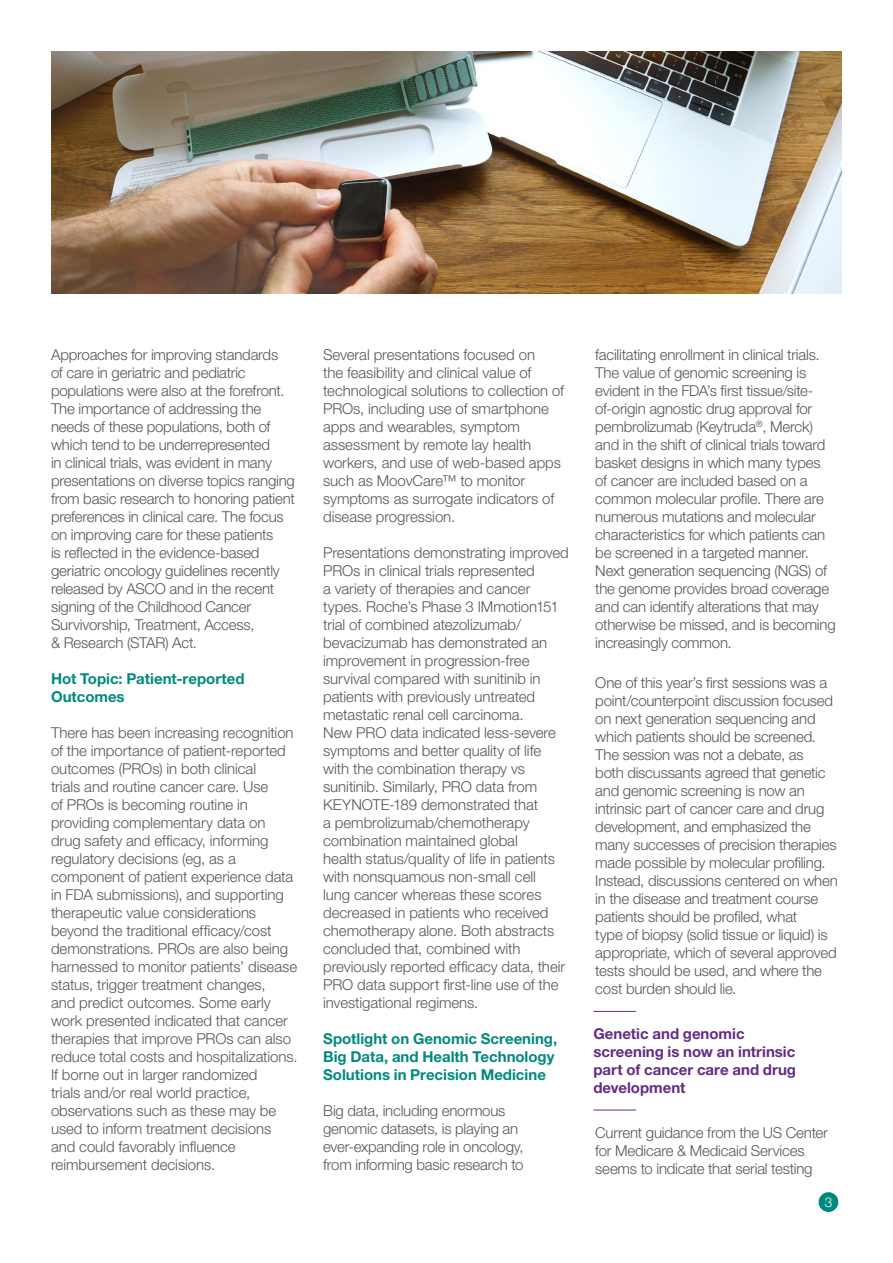
<style>
.page{position:relative;width:893px;height:1263px;background:#fff}
.page>*{position:absolute;margin:0;border:0;box-sizing:border-box;transform-origin:0 0}
.t1{font:300 15px/18px "Helvetica Neue LT Std";letter-spacing:-.01em;color:#575756}
.t2{font:700 15px/18px "Helvetica Neue LT Std";color:#008a7d}
.t3{font:700 15px/18px "Helvetica Neue LT Std";color:#632b86}
.t4{font:300 13.5px "Helvetica Neue";color:#fff}
</style>
<div class="page">
<div style="left:819px;top:1192px;width:19px;height:20px;background:#008a7d;border-radius:50%"></div>
<img style="left:51px;top:51px;width:791px;height:242px">
<hr style="left:593px;top:1110px;width:43px;height:1px;background:#632b86">
<hr style="left:593px;top:1011px;width:43px;height:1px;background:#632b86">
<p class="t1" style="left:51px;top:345px;width:245px">Approaches for improving standards<br>of care in geriatric and pediatric populations were also at the forefront.<br>The importance of addressing the needs of these populations, both of which tend to be underrepresented<br>in clinical trials, was evident in many presentations on diverse topics ranging from basic research to honoring patient preferences in clinical care. The focus on improving care for these patients<br>is reflected in the evidence-based geriatric oncology guidelines recently released by ASCO and in the recent signing of the Childhood Cancer Survivorship, Treatment, Access,<br>&amp; Research (STAR) Act.</p>
<p class="t2" style="left:51px;top:669px;width:195px">Hot Topic: Patient-reported<br>Outcomes</p>
<p class="t1" style="left:51px;top:723px;width:248px">There has been increasing recognition of the importance of patient-reported outcomes (PROs) in both clinical<br>trials and routine cancer care. Use<br>of PROs is becoming routine in providing complementary data on drug safety and efficacy, informing regulatory decisions (eg, as a component of patient experience data in FDA submissions), and supporting therapeutic value considerations beyond the traditional efficacy/cost demonstrations. PROs are also being harnessed to monitor patients’ disease status, trigger treatment changes,<br>and predict outcomes. Some early work presented indicated that cancer therapies that improve PROs can also reduce total costs and hospitalizations.<br>If borne out in larger randomized<br>trials and/or real world practice, observations such as these may be used to inform treatment decisions and could favorably influence reimbursement decisions.</p>
<p class="t1" style="left:323px;top:345px;width:242px">Several presentations focused on<br>the feasibility and clinical value of technological solutions to collection of PROs, including use of smartphone apps and wearables, symptom assessment by remote lay health workers, and use of web-based apps such as MoovCare™ to monitor symptoms as surrogate indicators of disease progression.</p>
<p class="t1" style="left:323px;top:543px;width:247px">Presentations demonstrating improved PROs in clinical trials represented<br>a variety of therapies and cancer types. Roche’s Phase 3 IMmotion151 trial of combined atezolizumab/ bevacizumab has demonstrated an improvement in progression-free survival compared with sunitinib in patients with previously untreated metastatic renal cell carcinoma.<br>New PRO data indicated less-severe symptoms and better quality of life with the combination therapy vs sunitinib. Similarly, PRO data from KEYNOTE-189 demonstrated that<br>a pembrolizumab/chemotherapy combination maintained global<br>health status/quality of life in patients with nonsquamous non-small cell<br>lung cancer whereas these scores decreased in patients who received chemotherapy alone. Both abstracts concluded that, combined with previously reported efficacy data, their PRO data support first-line use of the investigational regimens.</p>
<p class="t2" style="left:323px;top:1029px;width:236px">Spotlight on Genomic Screening,<br>Big Data, and Health Technology<br>Solutions in Precision Medicine</p>
<p class="t1" style="left:323px;top:1101px;width:202px">Big data, including enormous genomic datasets, is playing an ever-expanding role in oncology, from informing basic research to</p>
<p class="t1" style="left:595px;top:345px;width:242px">facilitating enrollment in clinical trials.<br>The value of genomic screening is evident in the FDA’s first tissue/site&shy;of-origin agnostic drug approval for pembrolizumab (Keytruda<sup>®</sup>, Merck) and in the shift of clinical trials toward basket designs in which many types of cancer are included based on a common molecular profile. There are numerous mutations and molecular characteristics for which patients can be screened in a targeted manner.<br>Next generation sequencing (NGS) of the genome provides broad coverage and can identify alterations that may otherwise be missed, and is becoming increasingly common.</p>
<p class="t1" style="left:595px;top:674px;width:244px">One of this year’s first sessions was a point/counterpoint discussion focused on next generation sequencing and which patients should be screened.<br>The session was not a debate, as<br>both discussants agreed that genetic and genomic screening is now an intrinsic part of cancer care and drug development, and emphasized the many successes of precision therapies made possible by molecular profiling.<br>Instead, discussions centered on when in the disease and treatment course patients should be profiled, what<br>type of biopsy (solid tissue or liquid) is appropriate, which of several approved tests should be used, and where the cost burden should lie.</p>
<p class="t3" style="left:593px;top:1024px;width:204px">Genetic and genomic screening is now an intrinsic part of cancer care and drug development</p>
<p class="t1" style="left:595px;top:1124px;width:234px">Current guidance from the US Center for Medicare &amp; Medicaid Services seems to indicate that serial testing</p>
<p class="t4" style="left:825px;top:1191px;width:9px">3</p>
</div>
